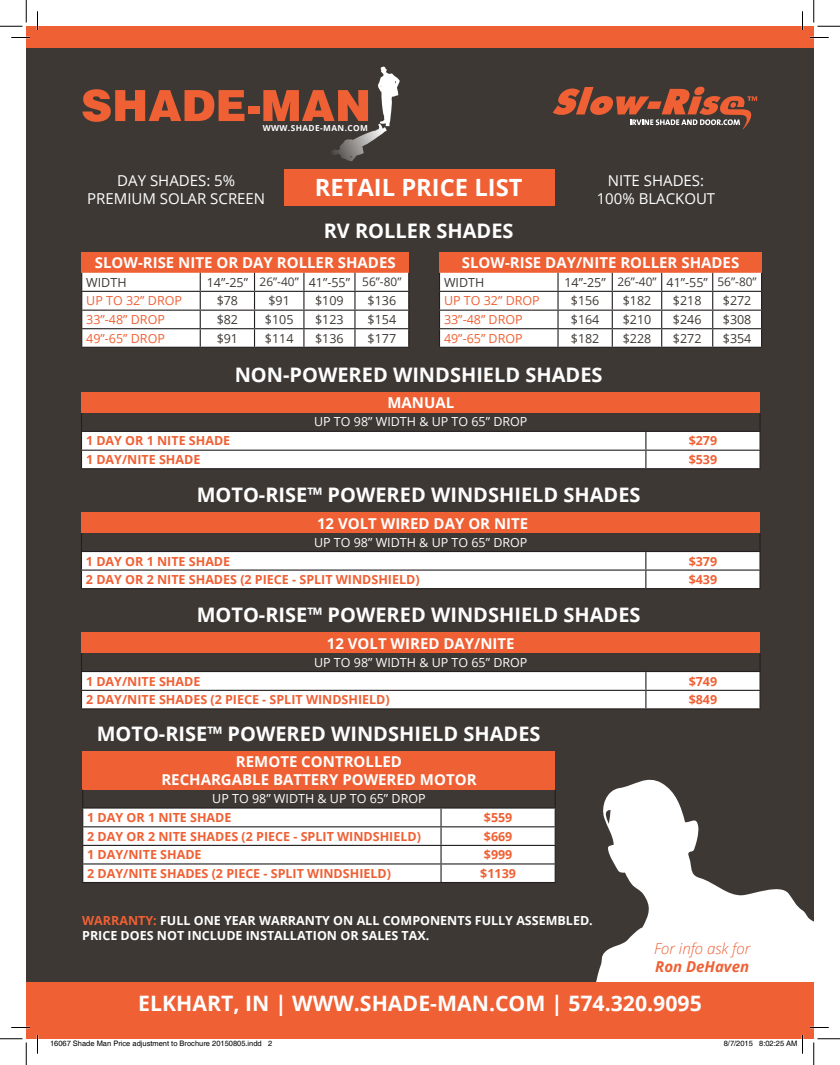
<style>
.page{position:relative;width:840px;height:1065px;background:#fff}
.page>*{position:absolute;margin:0;border:0;box-sizing:border-box;transform-origin:0 0}
.t1{font:700 23.75px "Open Sans";color:#fff}
.t2{font:700 21.25px "Open Sans";color:#fff}
.t3{font:700 20px "Open Sans";color:#fff}
.t4{font:700 15px/18px "Open Sans";color:#fff;text-align:center}
.t5{font:15px/18px "Open Sans";color:#fff;text-align:center}
.t6{font:italic 300 15px "Open Sans";color:#ef6034}
.t7{font:italic 700 15px "Open Sans";color:#ef6034}
.t8{font:700 12.5px "Open Sans";color:#ef6034}
.t9{font:12.5px "Open Sans";color:#3d3834}
.t10{font:700 12.5px/15px "Open Sans";color:#fff}
.t11{font:12.5px "Open Sans";color:#fff}
.t12{font:12.5px "Open Sans";color:#ef6034}
.t13{font:700 8.25px "Open Sans";letter-spacing:.05em;color:#fff}
.t14{font:7.5px "Helvetica";color:#000}
.s1{font-size:11.88px}
.s2{color:#ef6034}
</style>
<div class="page">
<div style="left:26px;top:26px;width:788px;height:1013px;background:#3d3834"></div>
<div style="left:284px;top:169px;width:271px;height:37px;background:#ef6034"></div>
<div style="left:440px;top:252px;width:322px;height:21px;background:#ef6034"></div>
<svg style="left:439px;top:273px;width:323px;height:74px;background:#efefef"></svg>
<hr style="left:439px;top:347px;width:119px;height:1px;background:#231f20">
<hr style="left:558px;top:347px;width:54px;height:1px;background:#231f20">
<hr style="left:612px;top:347px;width:50px;height:1px;background:#231f20">
<hr style="left:662px;top:347px;width:51px;height:1px;background:#231f20">
<hr style="left:713px;top:347px;width:49px;height:1px;background:#231f20">
<div style="left:82px;top:252px;width:327px;height:21px;background:#ef6034"></div>
<svg style="left:81px;top:273px;width:328px;height:74px;background:#f0f0f0"></svg>
<hr style="left:81px;top:347px;width:119px;height:1px;background:#231f20">
<hr style="left:200px;top:347px;width:55px;height:1px;background:#231f20">
<hr style="left:255px;top:347px;width:49px;height:1px;background:#231f20">
<hr style="left:304px;top:347px;width:51px;height:1px;background:#231f20">
<hr style="left:355px;top:347px;width:54px;height:1px;background:#231f20">
<svg style="left:82px;top:89px;width:162px;height:33px"></svg>
<div style="left:248px;top:106px;width:11px;height:8px;background:#ef6034"></div>
<svg style="left:263px;top:66px;width:137px;height:95px"></svg>
<svg style="left:596px;top:779px;width:218px;height:203px;fill:#fff"></svg>
<div style="left:26px;top:26px;width:788px;height:22px;background:#ef6034"></div>
<div style="left:26px;top:982px;width:788px;height:57px;background:#ef6034"></div>
<div style="left:81px;top:633px;width:679px;height:20px;background:#ef6034"></div>
<svg style="left:81px;top:653px;width:680px;height:55px"></svg>
<hr style="left:81px;top:708px;width:565px;height:1px;background:#231f20">
<hr style="left:646px;top:708px;width:115px;height:1px;background:#231f20">
<div style="left:81px;top:513px;width:679px;height:20px;background:#ef6034"></div>
<svg style="left:81px;top:533px;width:680px;height:55px"></svg>
<hr style="left:81px;top:588px;width:565px;height:1px;background:#231f20">
<hr style="left:646px;top:588px;width:115px;height:1px;background:#231f20">
<svg style="left:553px;top:87px;width:205px;height:43px"></svg>
<div style="left:81px;top:392px;width:679px;height:21px;background:#ef6034"></div>
<svg style="left:81px;top:413px;width:680px;height:55px"></svg>
<hr style="left:81px;top:468px;width:565px;height:1px;background:#231f20">
<hr style="left:646px;top:468px;width:115px;height:1px;background:#231f20">
<div style="left:83px;top:751px;width:472px;height:39px;background:#ef6034"></div>
<svg style="left:82px;top:790px;width:474px;height:92px"></svg>
<hr style="left:82px;top:882px;width:359px;height:1px;background:#231f20">
<hr style="left:441px;top:882px;width:115px;height:1px;background:#231f20">
<svg style="left:11px;top:37px;width:19px;height:1px"></svg>
<svg style="left:810px;top:37px;width:19px;height:1px"></svg>
<svg style="left:11px;top:1027px;width:19px;height:1px"></svg>
<svg style="left:810px;top:1027px;width:19px;height:1px"></svg>
<svg style="left:37px;top:11px;width:1px;height:19px"></svg>
<svg style="left:37px;top:1035px;width:1px;height:19px"></svg>
<svg style="left:802px;top:11px;width:1px;height:19px"></svg>
<svg style="left:0;top:0;width:27px;height:27px"></svg>
<svg style="left:0;top:1039px;width:27px;height:26px"></svg>
<svg style="left:814px;top:0;width:26px;height:27px"></svg>
<svg style="left:814px;top:1039px;width:26px;height:26px"></svg>
<svg style="left:801px;top:1035px;width:2px;height:19px"></svg>
<p class="t13" style="left:263px;top:122px;width:107px">WWW.SHADE-MAN.COM</p>
<p class="t5" style="left:87px;top:171px;width:180px">DAY SHADES: 5%<br>PREMIUM SOLAR SCREEN</p>
<p class="t5" style="left:597px;top:171px;width:120px">NITE SHADES:<br>100% BLACKOUT</p>
<h1 class="t1" style="left:315px;top:171px;width:209px">RETAIL PRICE LIST</h1>
<h3 class="t3" style="left:324px;top:217px;width:191px">RV ROLLER SHADES</h3>
<p class="t4" style="left:95px;top:253px;width:302px">SLOW-RISE NITE OR DAY ROLLER SHADES</p>
<p class="t9" style="left:86px;top:274px;width:42px">WIDTH</p>
<p class="t9" style="left:207px;top:274px;width:196px">14”-25” <span class="s1">26”-40”</span> 41”-55” <span class="s1">56”-80”</span></p>
<p class="t12" style="left:86px;top:292px;width:97px">UP TO 32” DROP</p>
<p class="t9" style="left:217px;top:292px;width:23px">$78</p>
<p class="t9" style="left:269px;top:292px;width:23px">$91</p>
<p class="t9" style="left:315px;top:292px;width:30px">$109</p>
<p class="t9" style="left:368px;top:292px;width:30px">$136</p>
<p class="t12" style="left:86px;top:311px;width:80px">33”-48” DROP</p>
<p class="t9" style="left:217px;top:311px;width:23px">$82</p>
<p class="t9" style="left:265px;top:311px;width:30px">$105</p>
<p class="t9" style="left:315px;top:311px;width:30px">$123</p>
<p class="t9" style="left:368px;top:311px;width:30px">$154</p>
<p class="t12" style="left:86px;top:330px;width:80px">49”-65” DROP</p>
<p class="t9" style="left:217px;top:330px;width:23px">$91</p>
<p class="t9" style="left:265px;top:330px;width:30px">$114</p>
<p class="t9" style="left:315px;top:330px;width:30px">$136</p>
<p class="t9" style="left:368px;top:330px;width:30px">$177</p>
<p class="t4" style="left:462px;top:253px;width:279px">SLOW-RISE DAY/NITE ROLLER SHADES</p>
<p class="t9" style="left:444px;top:274px;width:42px">WIDTH</p>
<p class="t9" style="left:564px;top:274px;width:194px">14”-25” <span class="s1">26”-40”</span> 41”-55” <span class="s1">56”-80”</span></p>
<p class="t12" style="left:444px;top:292px;width:97px">UP TO 32” DROP</p>
<p class="t9" style="left:571px;top:292px;width:30px">$156</p>
<p class="t9" style="left:623px;top:292px;width:30px">$182</p>
<p class="t9" style="left:673px;top:292px;width:30px">$218</p>
<p class="t9" style="left:723px;top:292px;width:30px">$272</p>
<p class="t12" style="left:444px;top:311px;width:80px">33”-48” DROP</p>
<p class="t9" style="left:571px;top:311px;width:30px">$164</p>
<p class="t9" style="left:623px;top:311px;width:30px">$210</p>
<p class="t9" style="left:673px;top:311px;width:30px">$246</p>
<p class="t9" style="left:723px;top:311px;width:30px">$308</p>
<p class="t12" style="left:444px;top:330px;width:80px">49”-65” DROP</p>
<p class="t9" style="left:571px;top:330px;width:30px">$182</p>
<p class="t9" style="left:623px;top:330px;width:30px">$228</p>
<p class="t9" style="left:673px;top:330px;width:30px">$272</p>
<p class="t9" style="left:723px;top:330px;width:30px">$354</p>
<h3 class="t3" style="left:235px;top:361px;width:369px">NON-POWERED WINDSHIELD SHADES</h3>
<p class="t4" style="left:387px;top:394px;width:68px">MANUAL</p>
<p class="t11" style="left:314px;top:413px;width:215px">UP TO 98” WIDTH &amp; UP TO 65” DROP</p>
<p class="t8" style="left:86px;top:432px;width:146px">1 DAY OR 1 NITE SHADE</p>
<p class="t8" style="left:689px;top:432px;width:30px">$279</p>
<p class="t8" style="left:86px;top:451px;width:116px">1 DAY/NITE SHADE</p>
<p class="t8" style="left:689px;top:451px;width:30px">$539</p>
<h3 class="t3" style="left:197px;top:481px;width:445px">MOTO-RISE™ POWERED WINDSHIELD SHADES</h3>
<p class="t4" style="left:317px;top:514px;width:213px">12 VOLT WIRED DAY OR NITE</p>
<p class="t11" style="left:314px;top:534px;width:215px">UP TO 98” WIDTH &amp; UP TO 65” DROP</p>
<p class="t8" style="left:86px;top:552px;width:146px">1 DAY OR 1 NITE SHADE</p>
<p class="t8" style="left:689px;top:552px;width:30px">$379</p>
<p class="t8" style="left:86px;top:571px;width:335px">2 DAY OR 2 NITE SHADES (2 PIECE - SPLIT WINDSHIELD)</p>
<p class="t8" style="left:689px;top:571px;width:30px">$439</p>
<h3 class="t3" style="left:197px;top:601px;width:445px">MOTO-RISE™ POWERED WINDSHIELD SHADES</h3>
<p class="t4" style="left:327px;top:634px;width:189px">12 VOLT WIRED DAY/NITE</p>
<p class="t11" style="left:314px;top:654px;width:215px">UP TO 98” WIDTH &amp; UP TO 65” DROP</p>
<p class="t8" style="left:86px;top:672px;width:116px">1 DAY/NITE SHADE</p>
<p class="t8" style="left:689px;top:672px;width:30px">$749</p>
<p class="t8" style="left:86px;top:691px;width:305px">2 DAY/NITE SHADES (2 PIECE - SPLIT WINDSHIELD)</p>
<p class="t8" style="left:689px;top:691px;width:30px">$849</p>
<h3 class="t3" style="left:97px;top:720px;width:445px">MOTO-RISE™ POWERED WINDSHIELD SHADES</h3>
<p class="t4" style="left:161px;top:752px;width:317px">REMOTE CONTROLLED<br>RECHARGABLE BATTERY POWERED MOTOR</p>
<p class="t11" style="left:212px;top:790px;width:215px">UP TO 98” WIDTH &amp; UP TO 65” DROP</p>
<p class="t8" style="left:87px;top:809px;width:146px">1 DAY OR 1 NITE SHADE</p>
<p class="t8" style="left:484px;top:809px;width:30px">$559</p>
<p class="t8" style="left:87px;top:828px;width:335px">2 DAY OR 2 NITE SHADES (2 PIECE - SPLIT WINDSHIELD)</p>
<p class="t8" style="left:484px;top:828px;width:30px">$669</p>
<p class="t8" style="left:87px;top:846px;width:116px">1 DAY/NITE SHADE</p>
<p class="t8" style="left:484px;top:846px;width:30px">$999</p>
<p class="t8" style="left:87px;top:865px;width:305px">2 DAY/NITE SHADES (2 PIECE - SPLIT WINDSHIELD)</p>
<p class="t8" style="left:480px;top:865px;width:37px">$1139</p>
<p class="t10" style="left:82px;top:912px;width:512px"><span class="s2">WARRANTY:</span> FULL ONE YEAR WARRANTY ON ALL COMPONENTS FULLY ASSEMBLED.<br>PRICE DOES NOT INCLUDE INSTALLATION OR SALES TAX.</p>
<p class="t6" style="left:654px;top:938px;width:98px">For info ask for</p>
<p class="t7" style="left:655px;top:956px;width:95px">Ron DeHaven</p>
<h2 class="t2" style="left:138px;top:989px;width:565px">ELKHART, IN | WWW.SHADE-MAN.COM | 574.320.9095</h2>
<p class="t14" style="left:50px;top:1039px;width:224px">16067 Shade Man Price adjustment to Brochure 20150805.indd 2</p>
<p class="t14" style="left:724px;top:1039px;width:75px">8/7/2015 8:02:25 AM</p>
</div>
